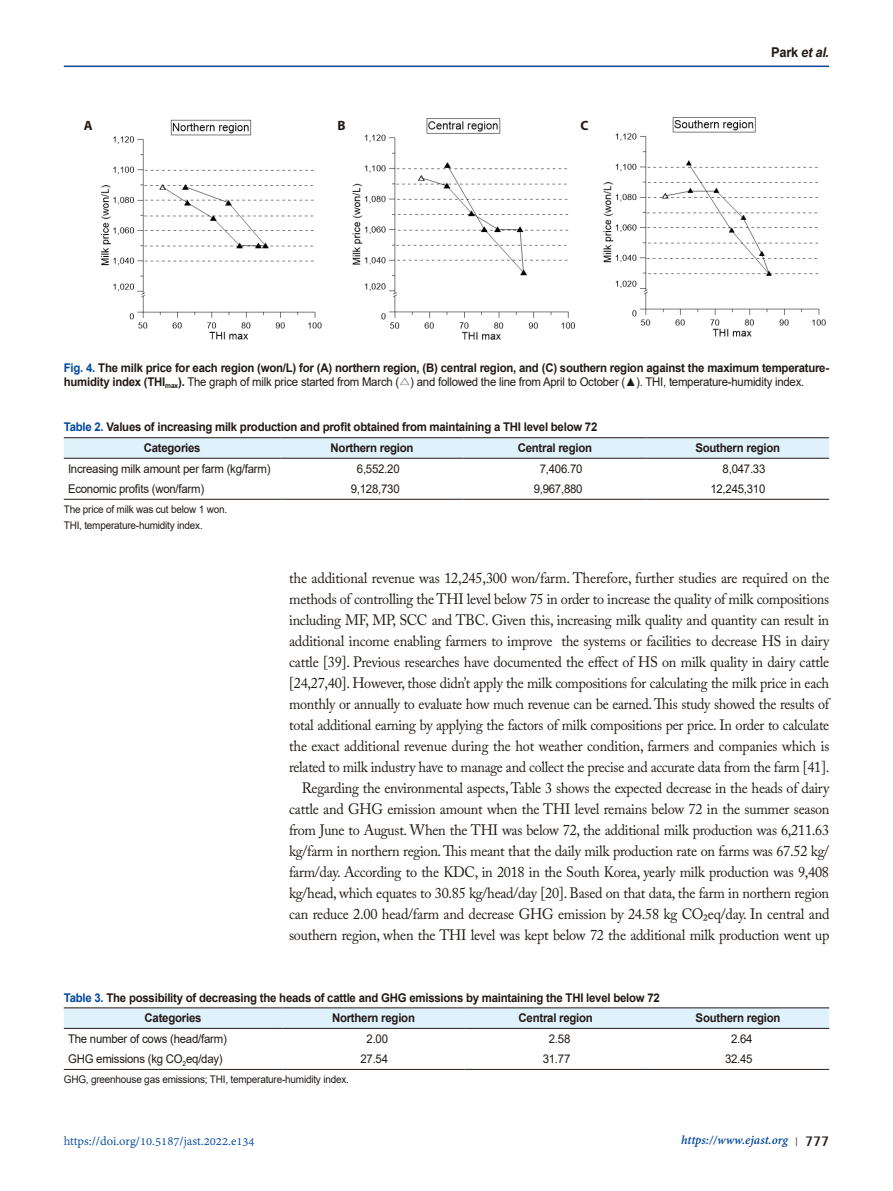
<style>
.page{position:relative;width:893px;height:1191px;background:#fff}
.page>*{position:absolute;margin:0;border:0;box-sizing:border-box;transform-origin:0 0}
.표준{font:15px/21px "Adobe Caslon Pro";letter-spacing:-.02em;color:#231916;text-align:justify;scale:.95 1}
.t1{font:13.5px "Adobe Devanagari";color:#00479d}
.t2{font:italic 700 13.5px "Adobe Devanagari";color:#00479d}
.t3{font:italic 700 13.5px "Arial";color:#231916;scale:.95 1}
.t4{font:700 13.5px "Myriad Pro";color:#231916}
.table_title{font:700 12px/14.4px "Arial";letter-spacing:-.02em;color:#231916;scale:.95 1}
.table_main_text_left{font:12px "Arial";letter-spacing:-.02em;color:#231916;scale:.95 1}
.table_col_head{font:700 12px "Arial";letter-spacing:-.02em;color:#231916;scale:.95 1}
.table_footnote{font:10.5px "Arial";letter-spacing:-.02em;color:#231916;scale:.95 1}
.s1{font-style:normal}
.s2{color:#00479d}
.s3{font-weight:400}
.s4{font-family:"Adobe Myungjo Std";font-weight:500}
.s5{font-family:"Shonar Bangla";font-style:normal;font-size:12px;color:#231916}
.s6{font-family:"Rotis Semi Sans Std";font-style:normal;font-size:15px;color:#231916}
</style>
<div class="page">
<hr style="left:64px;top:66px;width:765px;height:1px;background:#00479d">
<img style="left:101px;top:119px;width:221px;height:221px">
<img style="left:352px;top:118px;width:223px;height:222px">
<img style="left:603px;top:117px;width:223px;height:220px">
<svg style="left:64px;top:438px;width:765px;height:20px"></svg>
<hr style="left:64px;top:437px;width:217px;height:1px;background:#231916">
<hr style="left:281px;top:437px;width:182px;height:1px;background:#231916">
<hr style="left:463px;top:437px;width:183px;height:1px;background:#231916">
<hr style="left:646px;top:437px;width:183px;height:1px;background:#231916">
<hr style="left:64px;top:458px;width:217px;height:1px;background:#231916">
<hr style="left:281px;top:458px;width:182px;height:1px;background:#231916">
<hr style="left:463px;top:458px;width:183px;height:1px;background:#231916">
<hr style="left:646px;top:458px;width:183px;height:1px;background:#231916">
<hr style="left:64px;top:499px;width:217px;height:1px;background:#231916">
<hr style="left:281px;top:499px;width:182px;height:1px;background:#231916">
<hr style="left:463px;top:499px;width:183px;height:1px;background:#231916">
<hr style="left:646px;top:499px;width:183px;height:1px;background:#231916">
<svg style="left:64px;top:1008px;width:765px;height:20px"></svg>
<hr style="left:64px;top:1028px;width:218px;height:1px;background:#231916">
<hr style="left:282px;top:1028px;width:183px;height:1px;background:#231916">
<hr style="left:465px;top:1028px;width:182px;height:1px;background:#231916">
<hr style="left:647px;top:1028px;width:182px;height:1px;background:#231916">
<hr style="left:64px;top:1007px;width:218px;height:1px;background:#231916">
<hr style="left:282px;top:1007px;width:183px;height:1px;background:#231916">
<hr style="left:465px;top:1007px;width:182px;height:1px;background:#231916">
<hr style="left:647px;top:1007px;width:182px;height:1px;background:#231916">
<hr style="left:64px;top:1069px;width:218px;height:1px;background:#231916">
<hr style="left:282px;top:1069px;width:183px;height:1px;background:#231916">
<hr style="left:465px;top:1069px;width:182px;height:1px;background:#231916">
<hr style="left:647px;top:1069px;width:182px;height:1px;background:#231916">
<p class="t4" style="left:84px;top:117px;width:10px">A</p>
<p class="t4" style="left:338px;top:117px;width:10px">B</p>
<p class="t4" style="left:580px;top:117px;width:10px">C</p>
<p class="t3" style="left:771px;top:43px;width:63px"><span class="s1">Park</span> et al.</p>
<p class="table_title" style="left:64px;top:360px;width:807px"><span class="s2">Fig. 4.</span> The milk price for each region (won/L) for (A) northern region, (B) central region, and (C) southern region against the maximum temperature&shy;humidity index (THI<sub>max</sub>). <span class="s3">The graph of milk price started from March (</span><span class="s4">△</span><span class="s3">) and followed the line from April to October (▲). THI, temperature-humidity index.</span></p>
<p class="table_title" style="left:64px;top:420px;width:563px"><span class="s2">Table 2.</span> Values of increasing milk production and profit obtained from maintaining a THI level below 72</p>
<p class="table_col_head" style="left:144px;top:439px;width:61px">Categories</p>
<p class="table_col_head" style="left:331px;top:439px;width:89px">Northern region</p>
<p class="table_col_head" style="left:518px;top:439px;width:80px">Central region</p>
<p class="table_col_head" style="left:695px;top:439px;width:91px">Southern region</p>
<p class="table_main_text_left" style="left:68px;top:460px;width:215px">Increasing milk amount per farm (kg/farm)</p>
<p class="table_main_text_left" style="left:357px;top:460px;width:47px">6,552.20</p>
<p class="table_main_text_left" style="left:540px;top:460px;width:47px">7,406.70</p>
<p class="table_main_text_left" style="left:723px;top:460px;width:47px">8,047.33</p>
<p class="table_main_text_left" style="left:68px;top:481px;width:145px">Economic profits (won/farm)</p>
<p class="table_main_text_left" style="left:351px;top:481px;width:53px">9,128,730</p>
<p class="table_main_text_left" style="left:534px;top:481px;width:53px">9,967,880</p>
<p class="table_main_text_left" style="left:710px;top:481px;width:59px">12,245,310</p>
<p class="table_footnote" style="left:64px;top:502px;width:173px">The price of milk was cut below 1 won.</p>
<p class="table_footnote" style="left:64px;top:518px;width:148px">THI, temperature-humidity index.</p>
<p class="표준" style="left:289px;top:567px;width:570px">the additional revenue was 12,245,300 won/farm. Therefore, further studies are required on the methods of controlling the THI level below 75 in order to increase the quality of milk compositions including MF, MP, SCC and TBC. Given this, increasing milk quality and quantity can result in additional income enabling farmers to improve the systems or facilities to decrease HS in dairy cattle [39]. Previous researches have documented the effect of HS on milk quality in dairy cattle [24,27,40]. However, those didn’t apply the milk compositions for calculating the milk price in each monthly or annually to evaluate how much revenue can be earned. This study showed the results of total additional earning by applying the factors of milk compositions per price. In order to calculate the exact additional revenue during the hot weather condition, farmers and companies which is related to milk industry have to manage and collect the precise and accurate data from the farm [41].</p>
<p class="표준" style="left:289px;top:777px;width:570px;text-indent:13px">Regarding the environmental aspects, Table 3 shows the expected decrease in the heads of dairy cattle and GHG emission amount when the THI level remains below 72 in the summer season from June to August. When the THI was below 72, the additional milk production was 6,211.63 kg/farm in northern region. This meant that the daily milk production rate on farms was 67.52 kg/ farm/day. According to the KDC, in 2018 in the South Korea, yearly milk production was 9,408 kg/head, which equates to 30.85 kg/head/day [20]. Based on that data, the farm in northern region can reduce 2.00 head/farm and decrease GHG emission by 24.58 kg CO₂eq/day. In central and southern region, when the THI level was kept below 72 the additional milk production went up</p>
<p class="table_title" style="left:64px;top:990px;width:629px"><span class="s2">Table 3.</span> The possibility of decreasing the heads of cattle and GHG emissions by maintaining the THI level below 72</p>
<p class="table_col_head" style="left:145px;top:1009px;width:61px">Categories</p>
<p class="table_col_head" style="left:332px;top:1009px;width:89px">Northern region</p>
<p class="table_col_head" style="left:519px;top:1009px;width:80px">Central region</p>
<p class="table_col_head" style="left:696px;top:1009px;width:91px">Southern region</p>
<p class="table_main_text_left" style="left:68px;top:1030px;width:169px">The number of cows (head/farm)</p>
<p class="table_main_text_left" style="left:367px;top:1030px;width:24px">2.00</p>
<p class="table_main_text_left" style="left:549px;top:1030px;width:24px">2.58</p>
<p class="table_main_text_left" style="left:731px;top:1030px;width:24px">2.64</p>
<p class="table_main_text_left" style="left:68px;top:1051px;width:164px">GHG emissions (kg CO<sub>2</sub>eq/day)</p>
<p class="table_main_text_left" style="left:360px;top:1051px;width:31px">27.54</p>
<p class="table_main_text_left" style="left:543px;top:1051px;width:31px">31.77</p>
<p class="table_main_text_left" style="left:725px;top:1051px;width:31px">32.45</p>
<p class="table_footnote" style="left:64px;top:1072px;width:302px">GHG, greenhouse gas emissions; THI, temperature-humidity index.</p>
<p class="t1" style="left:64px;top:1133px;width:192px">https://doi.org/10.5187/jast.2022.e134</p>
<p class="t2" style="left:681px;top:1132px;width:150px">https://www.ejast.org <span class="s5">|</span> <span class="s6">777</span></p>
</div>
